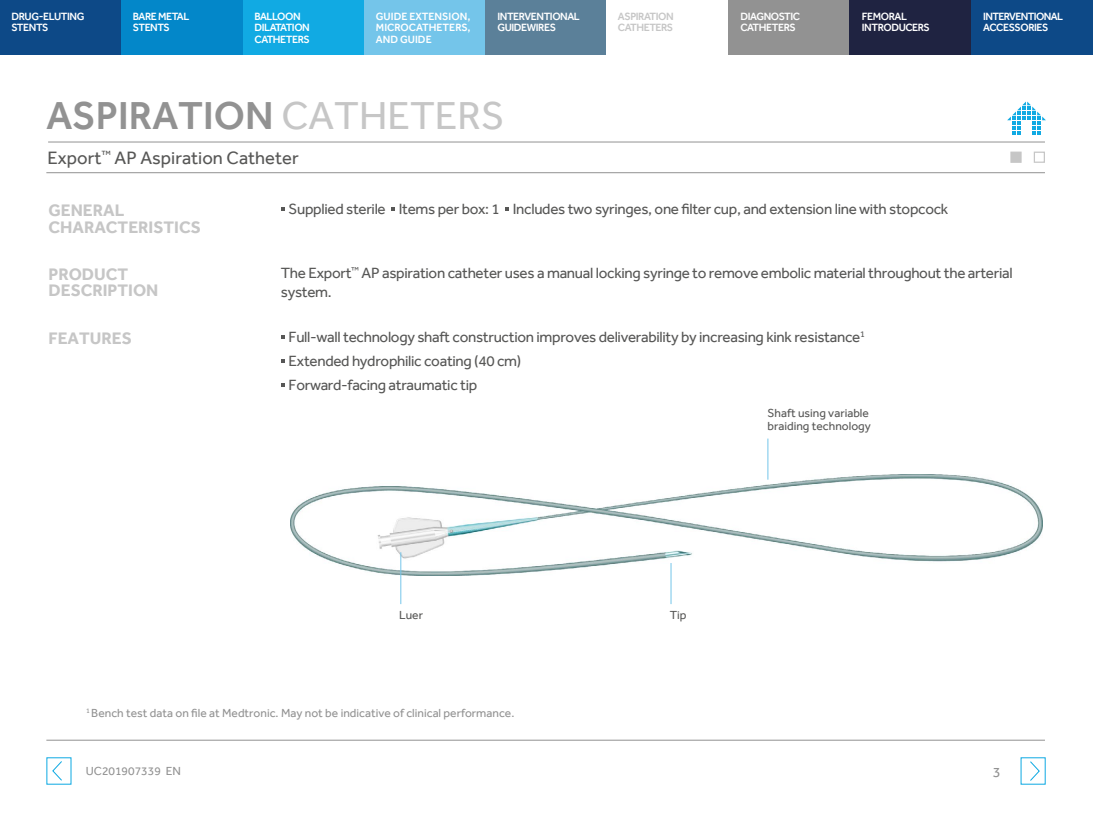
<style>
.page{position:relative;width:1093px;height:820px;background:#fff}
.page>*{position:absolute;margin:0;border:0;box-sizing:border-box;transform-origin:0 0}
.t1{font:500 40px "Effra";color:#929292}
.t2{font:18.4px "Effra";color:#575756}
.t3{font:700 17.12px/16.6px "Effra";color:#c6c6c6}
.t4{font:15.2px/23.6px "Effra";letter-spacing:-.02em;color:#575756}
.t5{font:14.4px "Effra";color:#929292}
.t6{font:12px "Effra";color:#929292}
.t7{font:12px/13.2px "Effra";color:#575756}
.t8{font:500 10.8px/11.2px "Effra";letter-spacing:-.04em;color:#fff}
.t9{font:500 10.8px/11.2px "Effra";letter-spacing:-.06em;color:#fff}
.t10{font:500 10.8px/11.2px "Effra";letter-spacing:-.04em;color:#c6c6c6}
.s1{font-weight:400;color:#c6c6c6}
</style>
<div class="page">
<svg style="left:281px;top:207px;width:4px;height:4px"></svg>
<svg style="left:391px;top:207px;width:4px;height:4px"></svg>
<svg style="left:505px;top:207px;width:4px;height:4px"></svg>
<svg style="left:281px;top:335px;width:4px;height:4px"></svg>
<svg style="left:281px;top:359px;width:4px;height:4px"></svg>
<svg style="left:281px;top:383px;width:4px;height:3px"></svg>
<div style="left:1010px;top:151px;width:11px;height:12px;background:#c6c6c6;border:1px solid #c6c6c6"></div>
<div style="left:1034px;top:151px;width:11px;height:12px;border:1px solid #c6c6c6"></div>
<img style="left:290px;top:474px;width:752px;height:101px">
<hr style="left:671px;top:562px;width:1px;height:42px;background:#74c5ea">
<hr style="left:767px;top:438px;width:1px;height:41px;background:#74c5ea">
<hr style="left:400px;top:552px;width:1px;height:52px;background:#74c5ea">
<div style="left:0;top:0;width:121px;height:55px;background:#0d4987"></div>
<div style="left:971px;top:0;width:122px;height:55px;background:#0d4987"></div>
<div style="left:243px;top:0;width:121px;height:55px;background:#11aae3"></div>
<div style="left:364px;top:0;width:122px;height:55px;background:#74c5ea"></div>
<div style="left:485px;top:0;width:122px;height:55px;background:#5b8099"></div>
<div style="left:728px;top:0;width:122px;height:55px;background:#929292"></div>
<div style="left:850px;top:0;width:121px;height:55px;background:#1f2341"></div>
<div style="left:121px;top:0;width:122px;height:55px;background:#0387c9"></div>
<svg style="left:1030px;top:761px;width:10px;height:20px"></svg>
<svg style="left:52px;top:761px;width:10px;height:20px"></svg>
<hr style="left:46px;top:739px;width:999px;height:1px;background:#929292">
<svg style="left:1007px;top:101px;width:39px;height:34px"></svg>
<div style="left:606px;top:0;width:122px;height:54px;background:#fff"></div>
<hr style="left:48px;top:142px;width:997px;height:1px;background:#929292">
<hr style="left:46px;top:172px;width:999px;height:1px;background:#929292">
<p class="t10" style="left:618px;top:10px;width:57px">ASPIRATION<br>CATHETERS</p>
<p class="t8" style="left:11px;top:11px;width:74px">DRUG-ELUTING<br>STENTS</p>
<p class="t8" style="left:133px;top:11px;width:58px">BARE METAL<br>STENTS</p>
<p class="t8" style="left:254px;top:11px;width:57px">BALLOON<br>DILATATION<br>CATHETERS</p>
<p class="t8" style="left:376px;top:11px;width:96px;text-align:justify">GUIDE EXTENSION, MICROCATHETERS, AND GUIDE</p>
<p class="t8" style="left:497px;top:11px;width:84px">INTERVENTIONAL<br>GUIDEWIRES</p>
<p class="t8" style="left:740px;top:11px;width:61px">DIAGNOSTIC<br>CATHETERS</p>
<p class="t8" style="left:862px;top:11px;width:70px">FEMORAL<br>INTRODUCERS</p>
<p class="t9" style="left:983px;top:11px;width:81px">INTERVENTIONAL<br>ACCESSORIES</p>
<h1 class="t1" style="left:46px;top:92px;width:459px">ASPIRATION <span class="s1">CATHETERS</span></h1>
<p class="t2" style="left:48px;top:147px;width:253px">Export<sup>™</sup> AP Aspiration Catheter</p>
<p class="t3" style="left:48px;top:201px;width:154px">GENERAL<br>CHARACTERISTICS</p>
<p class="t3" style="left:48px;top:265px;width:111px">PRODUCT<br>DESCRIPTION</p>
<p class="t3" style="left:48px;top:329px;width:85px">FEATURES</p>
<p class="t4" style="left:289px;top:197px;width:661px">Supplied sterile Items per box: 1 Includes two syringes, one filter cup, and extension line with stopcock</p>
<p class="t4" style="left:281px;top:263px;width:733px;line-height:18.8px">The Export<sup>™</sup> AP aspiration catheter uses a manual locking syringe to remove embolic material throughout the arterial system.</p>
<p class="t4" style="left:289px;top:325px;width:578px">Full-wall technology shaft construction improves deliverability by increasing kink resistance<sup>1<br></sup>Extended hydrophilic coating (40 cm)<br>Forward-facing atraumatic tip</p>
<p class="t7" style="left:767px;top:406px;width:105px">Shaft using variable braiding technology</p>
<p class="t7" style="left:399px;top:608px;width:25px">Luer</p>
<p class="t7" style="left:670px;top:608px;width:18px">Tip</p>
<p class="t6" style="left:86px;top:705px;width:430px"><sup>1</sup> Bench test data on file at Medtronic. May not be indicative of clinical performance.</p>
<p class="t6" style="left:86px;top:763px;width:97px">UC201907339 EN</p>
<p class="t5" style="left:993px;top:763px;width:9px">3</p>
</div>
